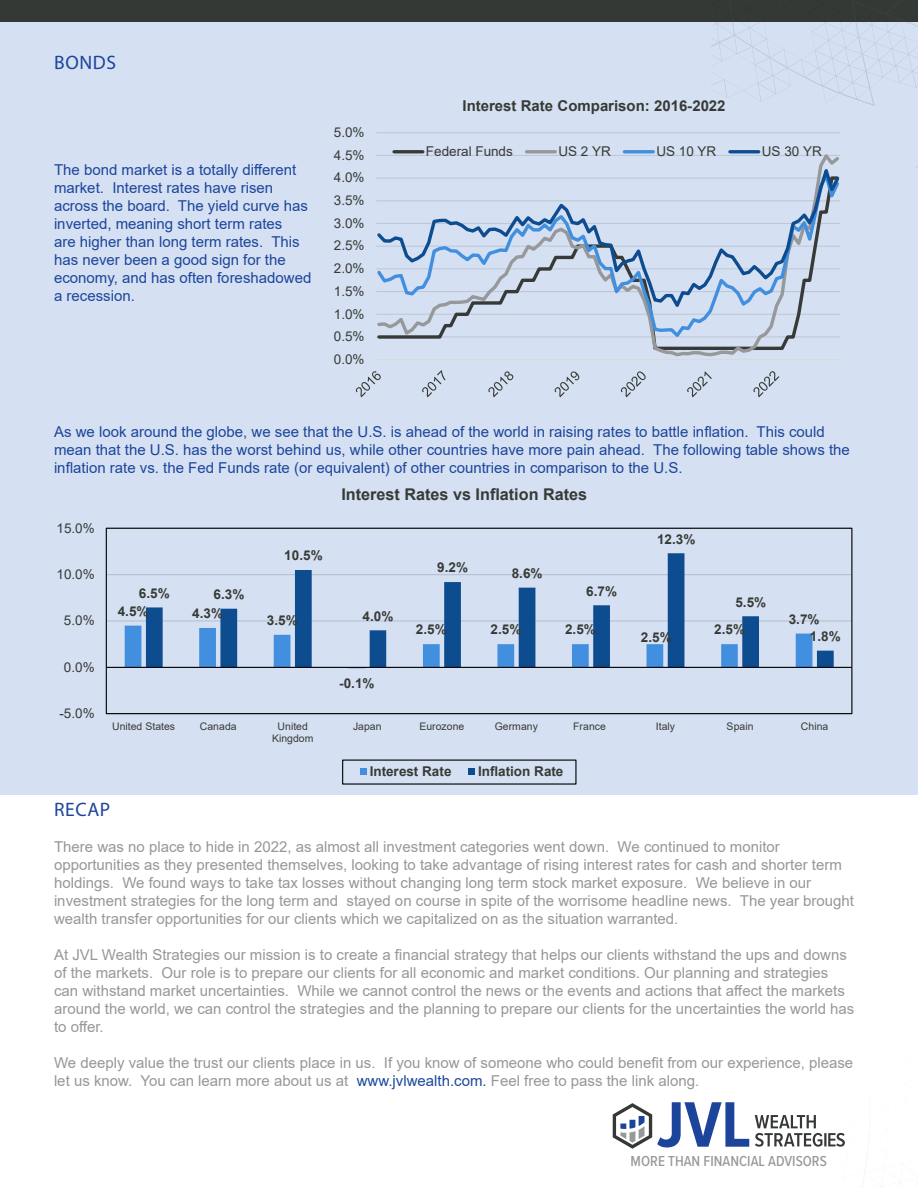
<style>
.page{position:relative;width:918px;height:1188px;background:#fff}
.page>*{position:absolute;margin:0;border:0;box-sizing:border-box;transform-origin:0 0}
.t1{font:19.5px "Myriad Pro";letter-spacing:.03em;color:#1d449b}
.t2{font:700 16.2px "Arial";color:#373a36}
.t3{font:15px/18px "Arial";color:#959799}
.t4{font:15px/18px "Arial";color:#1c469b}
.t5{font:700 15px "Arial";color:#373a36}
.t6{font:500 15px "Proxima Nova Cond";color:#96989a}
.t7{font:700 13.5px "Arial";color:#373a36}
.t8{font:13.5px "Arial";color:#373a36}
.t9{font:10.5px/12.1px "Arial";color:#373a36;text-align:center}
.s1{color:#1c489a}
</style>
<div class="page">
<div style="left:0;top:22px;width:918px;height:773px;background:#d5e0f2"></div>
<div style="left:0;top:0;width:918px;height:22px;background:#353935"></div>
<svg style="left:712px;top:22px;width:206px;height:84px"></svg>
<hr style="left:376px;top:132px;width:464px;height:1px;background:#c3cddd">
<hr style="left:376px;top:359px;width:464px;height:1px;background:#d9d9d9">
<svg style="left:376px;top:150px;width:464px;height:207px"></svg>
<svg style="left:376px;top:313px;width:464px;height:28px"></svg>
<svg style="left:376px;top:159px;width:464px;height:154px"></svg>
<svg style="left:356px;top:371px;width:25px;height:26px"></svg>
<svg style="left:422px;top:370px;width:24px;height:27px"></svg>
<svg style="left:488px;top:371px;width:25px;height:26px"></svg>
<svg style="left:555px;top:371px;width:24px;height:26px"></svg>
<svg style="left:621px;top:371px;width:25px;height:26px"></svg>
<svg style="left:687px;top:371px;width:25px;height:26px"></svg>
<svg style="left:753px;top:371px;width:26px;height:26px"></svg>
<hr style="left:394px;top:150px;width:29px;height:3px;background:#373a36">
<hr style="left:527px;top:150px;width:28px;height:3px;background:#969899">
<hr style="left:624px;top:150px;width:29px;height:3px;background:#418fde">
<hr style="left:730px;top:150px;width:29px;height:3px;background:#0e4c90">
<svg style="left:755px;top:1115px;width:146px;height:72px"></svg>
<svg style="left:613px;top:1102px;width:136px;height:47px"></svg>
<hr style="left:106px;top:620px;width:746px;height:2px;background:#c2ccdd">
<hr style="left:106px;top:574px;width:746px;height:1px;background:#bac3d3">
<div style="left:106px;top:528px;width:746px;height:186px;border:1px solid #000"></div>
<svg style="left:125px;top:626px;width:21px;height:41px"></svg>
<svg style="left:146px;top:553px;width:688px;height:114px"></svg>
<hr style="left:106px;top:667px;width:746px;height:1px;background:#000">
<div style="left:360px;top:769px;width:7px;height:6px;background:#418fde"></div>
<div style="left:468px;top:769px;width:7px;height:6px;background:#0e4c90"></div>
<p class="t1" style="left:54px;top:50px;width:63px">BONDS</p>
<p class="t4" style="left:54px;top:160px;width:259px">The bond market is a totally different market. Interest rates have risen across the board. The yield curve has inverted, meaning short term rates<br>are higher than long term rates. This has never been a good sign for the economy, and has often foreshadowed a recession.</p>
<p class="t8" style="left:334px;top:123px;width:32px">5.0%</p>
<p class="t8" style="left:334px;top:146px;width:32px">4.5%</p>
<p class="t8" style="left:334px;top:168px;width:32px">4.0%</p>
<p class="t8" style="left:334px;top:191px;width:32px">3.5%</p>
<p class="t8" style="left:334px;top:214px;width:32px">3.0%</p>
<p class="t8" style="left:334px;top:236px;width:32px">2.5%</p>
<p class="t8" style="left:334px;top:259px;width:32px">2.0%</p>
<p class="t8" style="left:334px;top:282px;width:32px">1.5%</p>
<p class="t8" style="left:334px;top:305px;width:32px">1.0%</p>
<p class="t8" style="left:334px;top:327px;width:32px">0.5%</p>
<p class="t8" style="left:334px;top:350px;width:32px">0.0%</p>
<p class="t5" style="left:463px;top:95px;width:265px">Interest Rate Comparison: 2016-2022</p>
<p class="t8" style="left:426px;top:142px;width:89px">Federal Funds</p>
<p class="t8" style="left:558px;top:142px;width:54px">US 2 YR</p>
<p class="t8" style="left:656px;top:142px;width:61px">US 10 YR</p>
<p class="t8" style="left:762px;top:142px;width:61px">US 30 YR</p>
<p class="t4" style="left:54px;top:422px;width:798px">As we look around the globe, we see that the U.S. is ahead of the world in raising rates to battle inflation. This could mean that the U.S. has the worst behind us, while other countries have more pain ahead. The following table shows the inflation rate vs. the Fed Funds rate (or equivalent) of other countries in comparison to the U.S.</p>
<p class="t8" style="left:56px;top:519px;width:40px">15.0%</p>
<p class="t8" style="left:56px;top:565px;width:40px">10.0%</p>
<p class="t8" style="left:64px;top:611px;width:32px">5.0%</p>
<p class="t8" style="left:64px;top:658px;width:32px">0.0%</p>
<p class="t8" style="left:59px;top:704px;width:37px">-5.0%</p>
<p class="t7" style="left:139px;top:584px;width:32px">6.5%</p>
<p class="t7" style="left:213px;top:585px;width:32px">6.3%</p>
<p class="t7" style="left:118px;top:602px;width:32px">4.5%</p>
<p class="t7" style="left:192px;top:604px;width:32px">4.3%</p>
<p class="t2" style="left:341px;top:483px;width:247px">Interest Rates vs Inflation Rates</p>
<p class="t7" style="left:284px;top:546px;width:40px">10.5%</p>
<p class="t7" style="left:267px;top:611px;width:32px">3.5%</p>
<p class="t7" style="left:363px;top:606px;width:32px">4.0%</p>
<p class="t7" style="left:339px;top:673px;width:37px">-0.1%</p>
<p class="t7" style="left:437px;top:558px;width:32px">9.2%</p>
<p class="t7" style="left:512px;top:564px;width:32px">8.6%</p>
<p class="t7" style="left:586px;top:581px;width:32px">6.7%</p>
<p class="t7" style="left:416px;top:620px;width:32px">2.5%</p>
<p class="t7" style="left:491px;top:620px;width:32px">2.5%</p>
<p class="t7" style="left:565px;top:620px;width:32px">2.5%</p>
<p class="t7" style="left:657px;top:529px;width:40px">12.3%</p>
<p class="t7" style="left:641px;top:628px;width:32px">2.5%</p>
<p class="t7" style="left:735px;top:592px;width:32px">5.5%</p>
<p class="t7" style="left:714px;top:620px;width:32px">2.5%</p>
<p class="t7" style="left:789px;top:610px;width:32px">3.7%</p>
<p class="t7" style="left:810px;top:627px;width:32px">1.8%</p>
<p class="t9" style="left:112px;top:720px;width:65px">United States</p>
<p class="t9" style="left:200px;top:720px;width:38px">Canada</p>
<p class="t9" style="left:272px;top:720px;width:43px">United<br>Kingdom</p>
<p class="t9" style="left:353px;top:720px;width:30px">Japan</p>
<p class="t9" style="left:419px;top:720px;width:46px">Eurozone</p>
<p class="t9" style="left:495px;top:720px;width:45px">Germany</p>
<p class="t9" style="left:573px;top:720px;width:34px">France</p>
<p class="t9" style="left:656px;top:720px;width:21px">Italy</p>
<p class="t9" style="left:727px;top:720px;width:28px">Spain</p>
<p class="t9" style="left:801px;top:720px;width:29px">China</p>
<p class="t7" style="left:370px;top:762px;width:83px">Interest Rate</p>
<p class="t7" style="left:478px;top:762px;width:87px">Inflation Rate</p>
<p class="t1" style="left:54px;top:798px;width:58px">RECAP</p>
<p class="t3" style="left:54px;top:838px;width:802px">There was no place to hide in 2022, as almost all investment categories went down. We continued to monitor opportunities as they presented themselves, looking to take advantage of rising interest rates for cash and shorter term holdings. We found ways to take tax losses without changing long term stock market exposure. We believe in our investment strategies for the long term and stayed on course in spite of the worrisome headline news. The year brought wealth transfer opportunities for our clients which we capitalized on as the situation warranted.</p>
<p class="t3" style="left:54px;top:946px;width:802px">At JVL Wealth Strategies our mission is to create a financial strategy that helps our clients withstand the ups and downs of the markets. Our role is to prepare our clients for all economic and market conditions. Our planning and strategies can withstand market uncertainties. While we cannot control the news or the events and actions that affect the markets around the world, we can control the strategies and the planning to prepare our clients for the uncertainties the world has to offer.</p>
<p class="t3" style="left:54px;top:1054px;width:801px">We deeply value the trust our clients place in us. If you know of someone who could benefit from our experience, please let us know. You can learn more about us at <span class="s1">www.jvlwealth.com.</span> Feel free to pass the link along.</p>
<p class="t6" style="left:631px;top:1150px;width:198px">MORE THAN FINANCIAL ADVISORS</p>
</div>
